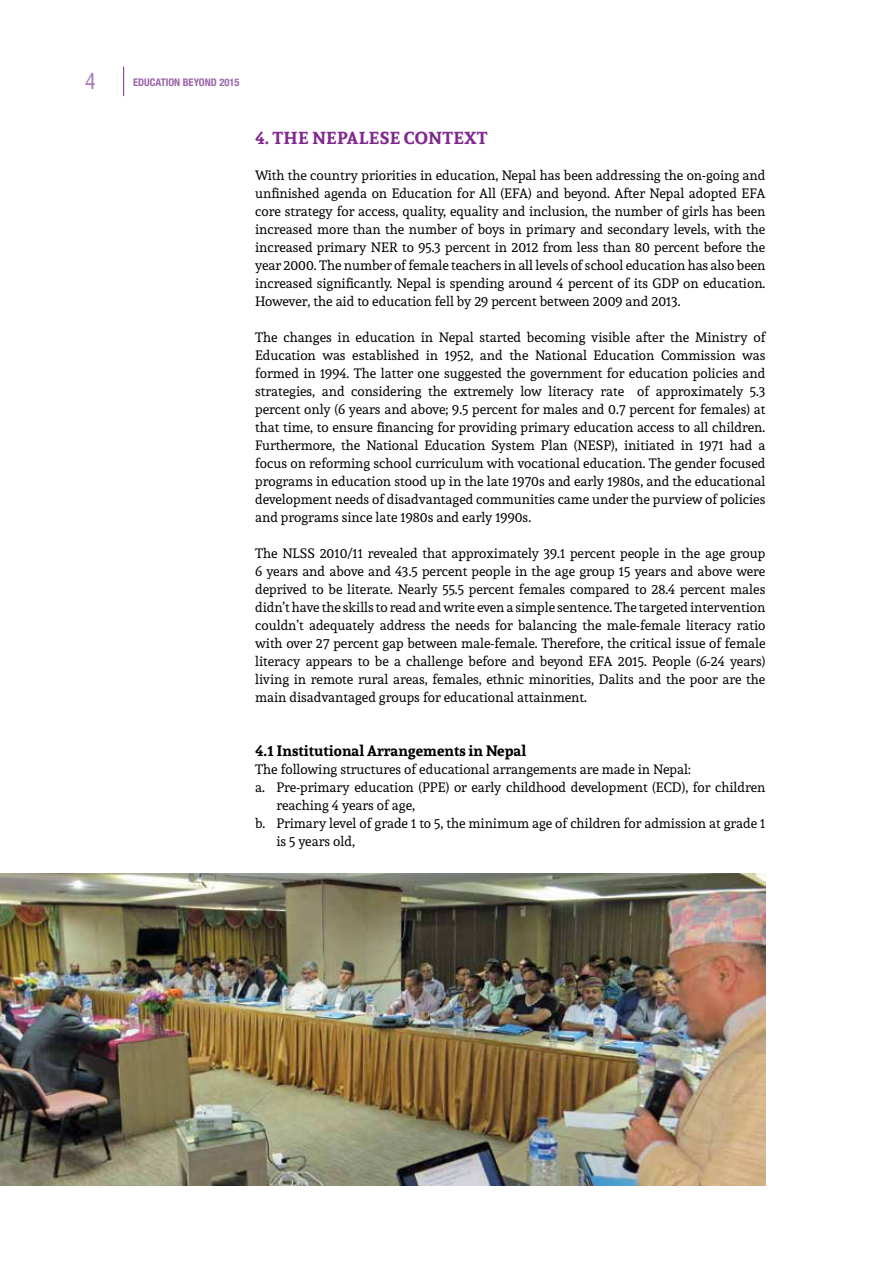
<style>
.page{position:relative;width:893px;height:1263px;background:#fff}
.page>*{position:absolute;margin:0;border:0;box-sizing:border-box;transform-origin:0 0}
.t1{font:condensed 21.3px "Helvetica";color:#a778b4}
.t2{font:700 17.25px "Andada";letter-spacing:.02em;color:#812990}
.t3{font:700 15px "Andada";color:#000}
.t4{font:13.5px/18px "Andada";color:#000;text-align:justify}
.t5{font:700 condensed 10.5px "Helvetica Neue LT Com";color:#9c65aa}
</style>
<div class="page">
<svg style="left:123px;top:67px;width:1px;height:29px"></svg>
<img style="left:0;top:873px;width:765px;height:313px">
<h1 class="t1" style="left:85px;top:68px;width:12px">4</h1>
<p class="t5" style="left:133px;top:76px;width:108px">EDUCATION BEYOND 2015</p>
<p class="t2" style="left:255px;top:126px;width:234px">4. THE NEPALESE CONTEXT</p>
<p class="t4" style="left:255px;top:166px;width:512px">With the country priorities in education, Nepal has been addressing the on-going and unfinished agenda on Education for All (EFA) and beyond. After Nepal adopted EFA core strategy for access, quality, equality and inclusion, the number of girls has been increased more than the number of boys in primary and secondary levels, with the increased primary NER to 95.3 percent in 2012 from less than 80 percent before the year 2000. The number of female teachers in all levels of school education has also been increased significantly. Nepal is spending around 4 percent of its GDP on education.<br>However, the aid to education fell by 29 percent between 2009 and 2013.</p>
<p class="t4" style="left:255px;top:328px;width:512px">The changes in education in Nepal started becoming visible after the Ministry of Education was established in 1952, and the National Education Commission was formed in 1994. The latter one suggested the government for education policies and strategies, and considering the extremely low literacy rate of approximately 5.3 percent only (6 years and above; 9.5 percent for males and 0.7 percent for females) at that time, to ensure financing for providing primary education access to all children.<br>Furthermore, the National Education System Plan (NESP), initiated in 1971 had a focus on reforming school curriculum with vocational education. The gender focused programs in education stood up in the late 1970s and early 1980s, and the educational development needs of disadvantaged communities came under the purview of policies and programs since late 1980s and early 1990s.</p>
<p class="t4" style="left:255px;top:544px;width:512px">The NLSS 2010/11 revealed that approximately 39.1 percent people in the age group 6 years and above and 43.5 percent people in the age group 15 years and above were deprived to be literate. Nearly 55.5 percent females compared to 28.4 percent males didn’t have the skills to read and write even a simple sentence. The targeted intervention couldn’t adequately address the needs for balancing the male-female literacy ratio with over 27 percent gap between male-female. Therefore, the critical issue of female literacy appears to be a challenge before and beyond EFA 2015. People (6-24 years) living in remote rural areas, females, ethnic minorities, Dalits and the poor are the main disadvantaged groups for educational attainment.</p>
<p class="t3" style="left:255px;top:740px;width:273px">4.1 Institutional Arrangements in Nepal</p>
<p class="t4" style="left:255px;top:760px;width:437px">The following structures of educational arrangements are made in Nepal:</p>
<p class="t4" style="left:255px;top:778px;width:512px">a. Pre-primary education (PPE) or early childhood development (ECD), for children</p>
<p class="t4" style="left:276px;top:796px;width:140px">reaching 4 years of age,</p>
<p class="t4" style="left:255px;top:814px;width:512px">b. Primary level of grade 1 to 5, the minimum age of children for admission at grade 1</p>
<p class="t4" style="left:276px;top:832px;width:80px">is 5 years old,</p>
</div>
